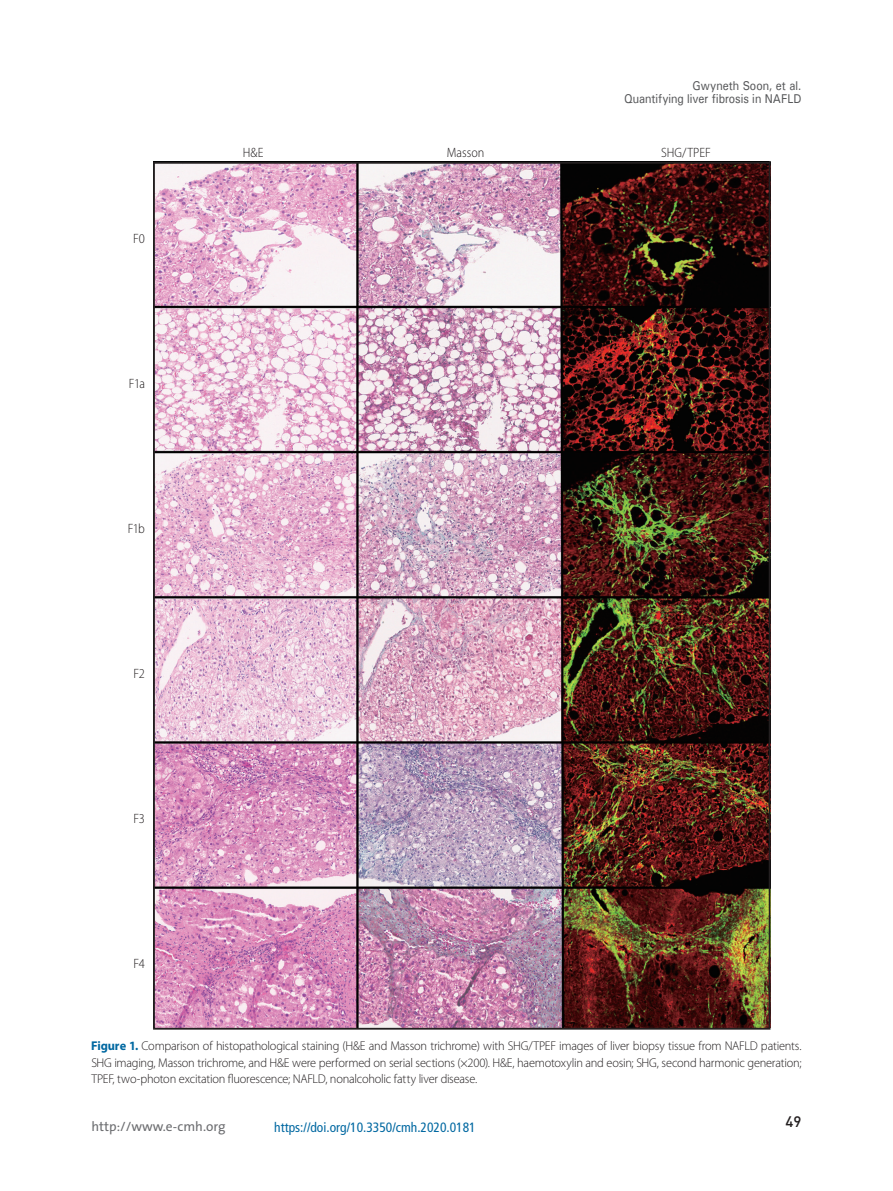
<style>
.page{position:relative;width:893px;height:1191px;background:#fff}
.page>*{position:absolute;margin:0;border:0;box-sizing:border-box;transform-origin:0 0}
.t1{font:15px "Dinmed";color:#231f20}
.t2{font:condensed 13.5px "Frutiger LT";color:#0168a1}
.t3{font:300 semi-condensed 13.5px "Myriad Pro";letter-spacing:-.005em;color:#231f20}
.t4{font:13.5px "The Sans";color:#6c6d70}
.t5{font:300 12.75px/16.5px "Myriad Pro";letter-spacing:-.02em;color:#231f20;text-align:justify}
.t6{font:500 12.75px/13.5px "Univers";color:#57585a;text-align:right;scale:.88 1}
.s1{font-weight:700;color:#0168a1}
</style>
<div class="page">
<img style="left:156px;top:165px;width:611px;height:861px">
<p class="t6" style="left:624px;top:78px;width:203px">Gwyneth Soon, et al.<br>Quantifying liver fibrosis in NAFLD</p>
<p class="t3" style="left:133px;top:230px;width:13px">F0</p>
<p class="t3" style="left:129px;top:375px;width:18px">F1a</p>
<p class="t3" style="left:128px;top:520px;width:19px">F1b</p>
<p class="t3" style="left:133px;top:665px;width:13px">F2</p>
<p class="t3" style="left:133px;top:810px;width:13px">F3</p>
<p class="t3" style="left:133px;top:955px;width:13px">F4</p>
<p class="t3" style="left:243px;top:144px;width:22px">H&amp;E</p>
<p class="t3" style="left:447px;top:144px;width:39px">Masson</p>
<p class="t3" style="left:661px;top:144px;width:51px">SHG/TPEF</p>
<p class="t5" style="left:91px;top:1038px;width:712px"><span class="s1">Figure 1.</span> Comparison of histopathological staining (H&amp;E and Masson trichrome) with SHG/TPEF images of liver biopsy tissue from NAFLD patients.<br>SHG imaging, Masson trichrome, and H&amp;E were performed on serial sections (×200). H&amp;E, haemotoxylin and eosin; SHG, second harmonic generation; TPEF, two-photon excitation fluorescence; NAFLD, nonalcoholic fatty liver disease.</p>
<p class="t4" style="left:91px;top:1115px;width:136px">http://www.e-cmh.org</p>
<p class="t2" style="left:274px;top:1119px;width:203px">https://doi.org/10.3350/cmh.2020.0181</p>
<p class="t1" style="left:786px;top:1112px;width:17px">49</p>
</div>
